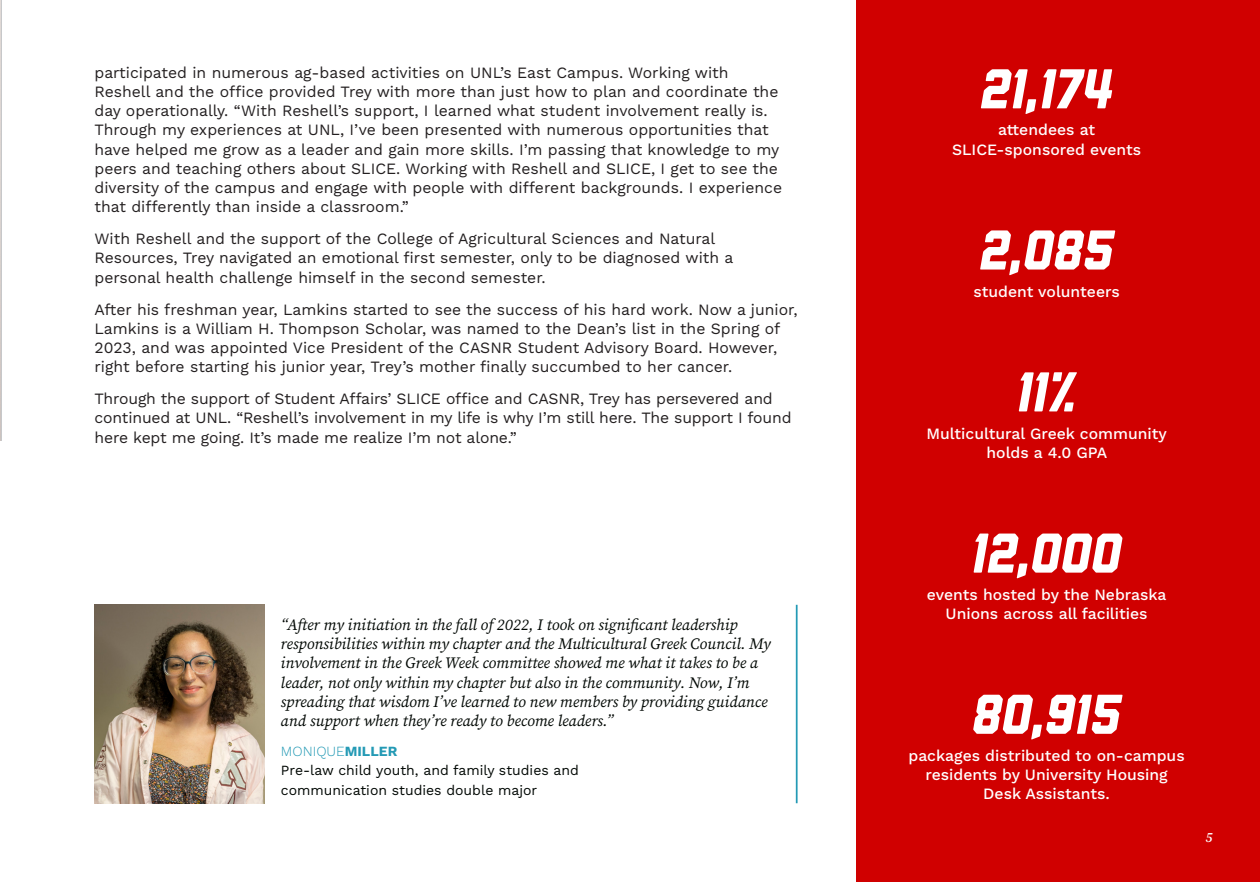
<style>
.page{position:relative;width:1260px;height:882px;background:#fff}
.page>*{position:absolute;margin:0;border:0;box-sizing:border-box;transform-origin:0 0}
.Sidebar_Stat{font:italic 800 56px "Liberator";color:#fff}
.Paragraph{font:15.75px/19.2px "Work Sans";color:#231f20}
.t1{font:italic 15.75px/19.2px "Source Serif 4";color:#010703}
.Sidebar_Text{font:500 15.75px/19.2px "Work Sans";color:#fff;text-align:center}
.Quote_Info{font:14px/19.2px "Work Sans";color:#010703}
.Quote_Name{font:300 14px "Work Sans";color:#249ab5}
.t2{font:italic 600 14px "Source Serif 4";color:#fff}
.s1{font-weight:700}
</style>
<div class="page">
<div style="left:856px;top:0;width:404px;height:882px;background:#d00000"></div>
<img style="left:0;top:0;width:1px;height:441px">
<img style="left:94px;top:605px;width:171px;height:198px">
<hr style="left:796px;top:605px;width:2px;height:198px;background:#249ab5">
<p class="Paragraph" style="left:94px;top:62px;width:689px">participated in numerous ag-based activities on UNL’s East Campus. Working with Reshell and the office provided Trey with more than just how to plan and coordinate the day operationally. “With Reshell’s support, I learned what student involvement really is.<br>Through my experiences at UNL, I’ve been presented with numerous opportunities that have helped me grow as a leader and gain more skills. I’m passing that knowledge to my peers and teaching others about SLICE. Working with Reshell and SLICE, I get to see the diversity of the campus and engage with people with different backgrounds. I experience that differently than inside a classroom.”</p>
<p class="Paragraph" style="left:94px;top:229px;width:641px">With Reshell and the support of the College of Agricultural Sciences and Natural<br>Resources, Trey navigated an emotional first semester, only to be diagnosed with a personal health challenge himself in the second semester.</p>
<p class="Paragraph" style="left:94px;top:299px;width:705px">After his freshman year, Lamkins started to see the success of his hard work. Now a junior, Lamkins is a William H. Thompson Scholar, was named to the Dean’s list in the Spring of 2023, and was appointed Vice President of the CASNR Student Advisory Board. However, right before starting his junior year, Trey’s mother finally succumbed to her cancer.</p>
<p class="Paragraph" style="left:94px;top:389px;width:699px">Through the support of Student Affairs’ SLICE office and CASNR, Trey has persevered and continued at UNL. “Reshell’s involvement in my life is why I’m still here. The support I found here kept me going. It’s made me realize I’m not alone.”</p>
<p class="t1" style="left:281px;top:615px;width:492px">“After my initiation in the fall of 2022, I took on significant leadership responsibilities within my chapter and the Multicultural Greek Council. My involvement in the Greek Week committee showed me what it takes to be a leader, not only within my chapter but also in the community. Now, I’m spreading that wisdom I’ve learned to new members by providing guidance and support when they’re ready to become leaders.”</p>
<p class="Quote_Name" style="left:281px;top:741px;width:118px">MONIQUE<span class="s1">MILLER</span></p>
<p class="Quote_Info" style="left:281px;top:760px;width:299px">Pre-law child youth, and family studies and communication studies double major</p>
<p class="Sidebar_Stat" style="left:980px;top:59px;width:134px">21,174</p>
<p class="Sidebar_Text" style="left:952px;top:120px;width:191px">attendees at<br>SLICE-sponsored events</p>
<p class="Sidebar_Stat" style="left:980px;top:220px;width:135px">2,085</p>
<p class="Sidebar_Text" style="left:973px;top:281px;width:148px">student volunteers</p>
<p class="Sidebar_Stat" style="left:1017px;top:362px;width:61px">11%</p>
<p class="Sidebar_Text" style="left:927px;top:423px;width:242px">Multicultural Greek community holds a 4.0 GPA</p>
<p class="Sidebar_Stat" style="left:972px;top:523px;width:151px">12,000</p>
<p class="Sidebar_Text" style="left:927px;top:584px;width:241px">events hosted by the Nebraska<br>Unions across all facilities</p>
<p class="Sidebar_Stat" style="left:972px;top:684px;width:150px">80,915</p>
<p class="Sidebar_Text" style="left:908px;top:745px;width:278px">packages distributed to on-campus residents by University Housing<br>Desk Assistants.</p>
<p class="t2" style="left:1205px;top:828px;width:9px">5</p>
</div>
